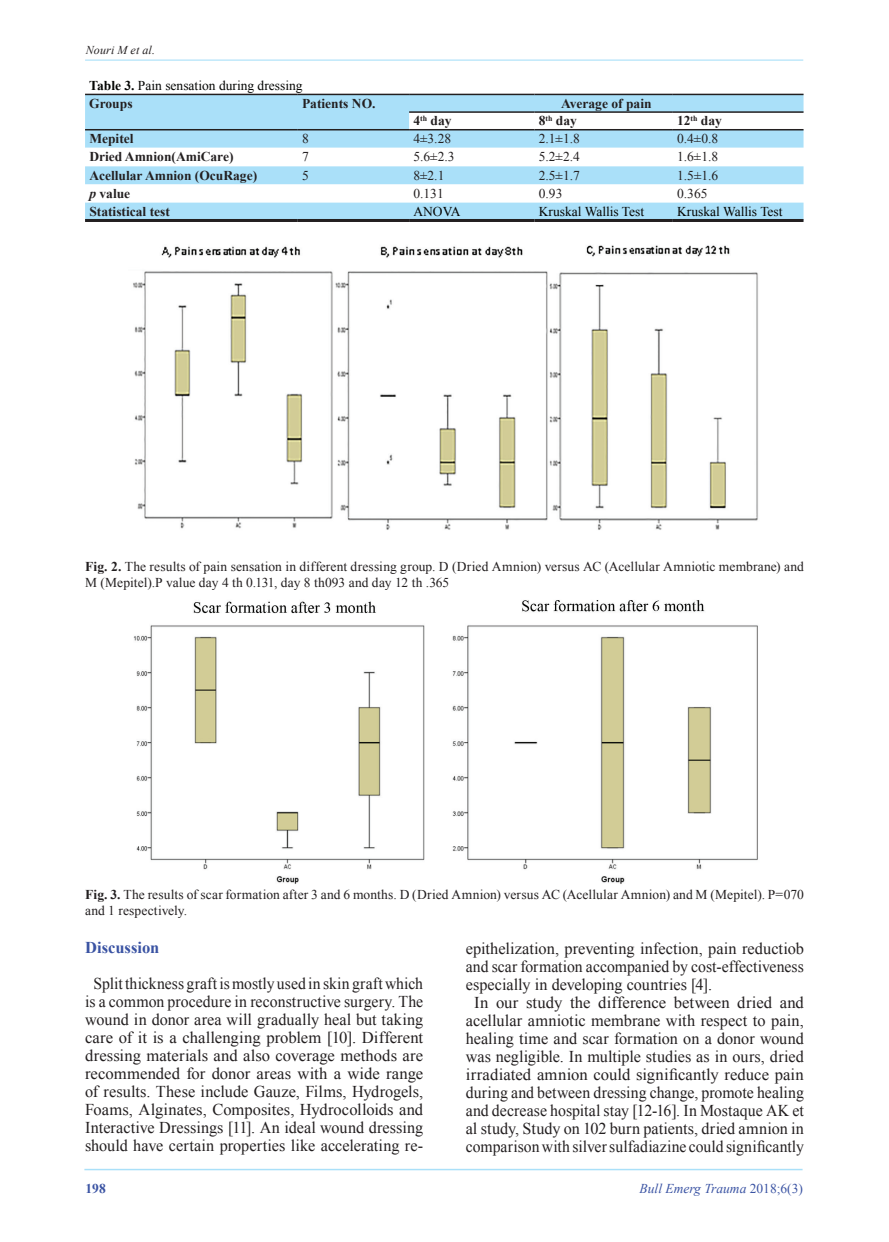
<style>
.page{position:relative;width:889px;height:1242px;background:#fff}
.page>*{position:absolute;margin:0;border:0;box-sizing:border-box;transform-origin:0 0}
.t1{font:16.5px/18px "Times New Roman";color:#231f20;text-align:center;scale:.95 1}
.t2{font:16.5px "Times New Roman";color:#231f20}
.t3{font:16.5px "Times New Roman";color:#231f20;scale:.96 1}
.t4{font:700 16.5px "Times New Roman";color:#3a53a3}
.t5{font:13.5px/16.2px "Times New Roman";letter-spacing:.01em;color:#231f20}
.t6{font:700 13.5px "Times New Roman";color:#231f20}
.t7{font:13.5px/17.7px "Times New Roman";color:#040503}
.t8{font:italic 13.5px "Times New Roman";color:#3a53a3}
.t9{font:700 13.5px "Times New Roman";color:#3a53a3}
.t10{font:italic 12px "Times New Roman";letter-spacing:.02em;color:#231f20}
.t11{font:700 7.8px "Times New Roman";color:#231f20}
.s1{font-weight:700}
.s2{font-weight:700;color:#231f20}
.s3{font-style:italic}
.s4{font-style:normal}
</style>
<div class="page">
<hr style="left:85px;top:60px;width:718px;height:1px;background:#aae0f9">
<hr style="left:84px;top:1168px;width:718px;height:2px;background:#aae0f9">
<svg style="left:85px;top:95px;width:718px;height:124px;fill:#aae0f9"></svg>
<hr style="left:673px;top:94px;width:130px;height:1px;background:#231f20">
<hr style="left:534px;top:94px;width:139px;height:1px;background:#231f20">
<hr style="left:409px;top:94px;width:125px;height:1px;background:#231f20">
<hr style="left:298px;top:94px;width:111px;height:1px;background:#231f20">
<hr style="left:85px;top:94px;width:213px;height:1px;background:#231f20">
<hr style="left:298px;top:129px;width:111px;height:1px;background:#231f20">
<hr style="left:85px;top:129px;width:213px;height:1px;background:#231f20">
<hr style="left:673px;top:111px;width:130px;height:2px;background:#231f20">
<hr style="left:534px;top:111px;width:139px;height:2px;background:#231f20">
<hr style="left:409px;top:111px;width:125px;height:2px;background:#231f20">
<hr style="left:673px;top:129px;width:130px;height:1px;background:#231f20">
<hr style="left:534px;top:129px;width:139px;height:1px;background:#231f20">
<hr style="left:409px;top:129px;width:125px;height:1px;background:#231f20">
<hr style="left:673px;top:219px;width:130px;height:3px;background:#231f20">
<hr style="left:534px;top:219px;width:139px;height:3px;background:#231f20">
<hr style="left:409px;top:219px;width:125px;height:3px;background:#231f20">
<hr style="left:298px;top:219px;width:111px;height:3px;background:#231f20">
<hr style="left:85px;top:219px;width:213px;height:3px;background:#231f20">
<img style="left:133px;top:245px;width:625px;height:285px">
<img style="left:133px;top:600px;width:625px;height:284px">
<p class="t10" style="left:86px;top:42px;width:71px">Nouri M et al.</p>
<p class="t7" style="left:89px;top:76px;width:215px"><span class="s1">Table 3.</span> Pain sensation during dressing<br><span class="s2">Groups</span></p>
<p class="t6" style="left:302px;top:94px;width:75px">Patients NO.</p>
<p class="t6" style="left:561px;top:94px;width:92px">Average of pain</p>
<p class="t6" style="left:413px;top:111px;width:40px">4<sup>th</sup> day</p>
<p class="t6" style="left:556px;top:111px;width:23px">day</p>
<p class="t6" style="left:539px;top:111px;width:8px">8</p>
<p class="t11" style="left:545px;top:113px;width:8px">th</p>
<p class="t6" style="left:677px;top:111px;width:46px">12<sup>th</sup> day</p>
<p class="t6" style="left:89px;top:129px;width:46px">Mepitel</p>
<p class="t5" style="left:302px;top:130px;width:8px">8</p>
<p class="t5" style="left:413px;top:130px;width:39px">4±3.28</p>
<p class="t5" style="left:539px;top:130px;width:43px">2.1±1.8</p>
<p class="t5" style="left:677px;top:130px;width:43px">0.4±0.8</p>
<p class="t6" style="left:89px;top:147px;width:146px">Dried Amnion(AmiCare)</p>
<p class="t5" style="left:302px;top:148px;width:8px">7</p>
<p class="t5" style="left:413px;top:148px;width:43px">5.6±2.3</p>
<p class="t5" style="left:539px;top:148px;width:43px">5.2±2.4</p>
<p class="t5" style="left:677px;top:148px;width:43px">1.6±1.8</p>
<p class="t6" style="left:89px;top:165px;width:169px">Acellular Amnion (OcuRage)</p>
<p class="t5" style="left:302px;top:167px;width:8px">5</p>
<p class="t5" style="left:413px;top:167px;width:33px">8±2.1</p>
<p class="t5" style="left:539px;top:167px;width:43px">2.5±1.7</p>
<p class="t5" style="left:677px;top:167px;width:43px">1.5±1.6</p>
<p class="t6" style="left:89px;top:183px;width:42px"><span class="s3">p</span> value</p>
<p class="t5" style="left:413px;top:185px;width:32px">0.131</p>
<p class="t5" style="left:539px;top:185px;width:25px">0.93</p>
<p class="t5" style="left:677px;top:185px;width:32px">0.365</p>
<p class="t6" style="left:89px;top:202px;width:82px">Statistical test</p>
<p class="t7" style="left:413px;top:202px;width:49px">ANOVA</p>
<p class="t7" style="left:539px;top:202px;width:107px">Kruskal Wallis Test</p>
<p class="t7" style="left:677px;top:202px;width:107px">Kruskal Wallis Test</p>
<p class="t5" style="left:85px;top:558px;width:720px"><span class="s1">Fig. 2.</span> The results of pain sensation in different dressing group. D (Dried Amnion) versus AC (Acellular Amniotic membrane) and<br>M (Mepitel).P value day 4 th 0.131, day 8 th093 and day 12 th .365</p>
<p class="t5" style="left:85px;top:885px;width:720px"><span class="s1">Fig. 3.</span> The results of scar formation after 3 and 6 months. D (Dried Amnion) versus AC (Acellular Amnion) and M (Mepitel). P=070 and 1 respectively.</p>
<p class="t4" style="left:85px;top:936px;width:76px">Discussion</p>
<p class="t1" style="left:85px;top:974px;width:357px">Split thickness graft is mostly used in skin graft which is a common procedure in reconstructive surgery. The wound in donor area will gradually heal but taking care of it is a challenging problem [10]. Different dressing materials and also coverage methods are recommended for donor areas with a wide range of results. These include Gauze, Films, Hydrogels, Foams, Alginates, Composites, Hydrocolloids and Interactive Dressings [11]. An ideal wound dressing should have certain properties like accelerating re-</p>
<p class="t2" style="left:466px;top:936px;width:340px">epithelization, preventing infection, pain reductiob</p>
<p class="t1" style="left:466px;top:956px;width:357px">and scar formation accompanied by cost-effectiveness</p>
<p class="t2" style="left:466px;top:972px;width:248px">especially in developing countries [4].</p>
<p class="t2" style="left:474px;top:990px;width:331px">In our study the difference between dried and</p>
<p class="t2" style="left:466px;top:1008px;width:340px">acellular amniotic membrane with respect to pain,</p>
<p class="t2" style="left:466px;top:1026px;width:339px">healing time and scar formation on a donor wound</p>
<p class="t2" style="left:466px;top:1044px;width:339px">was negligible. In multiple studies as in ours, dried</p>
<p class="t2" style="left:466px;top:1062px;width:340px">irradiated amnion could significantly reduce pain</p>
<p class="t3" style="left:466px;top:1080px;width:354px">during and between dressing change, promote healing</p>
<p class="t3" style="left:466px;top:1098px;width:354px">and decrease hospital stay [12-16]. In Mostaque AK et</p>
<p class="t2" style="left:466px;top:1116px;width:340px">al study, Study on 102 burn patients, dried amnion in</p>
<p class="t1" style="left:466px;top:1136px;width:357px">comparison with silver sulfadiazine could significantly</p>
<p class="t9" style="left:86px;top:1178px;width:22px">198</p>
<p class="t8" style="left:639px;top:1179px;width:165px">Bull Emerg Trauma <span class="s4">2018;6(3)</span></p>
</div>
